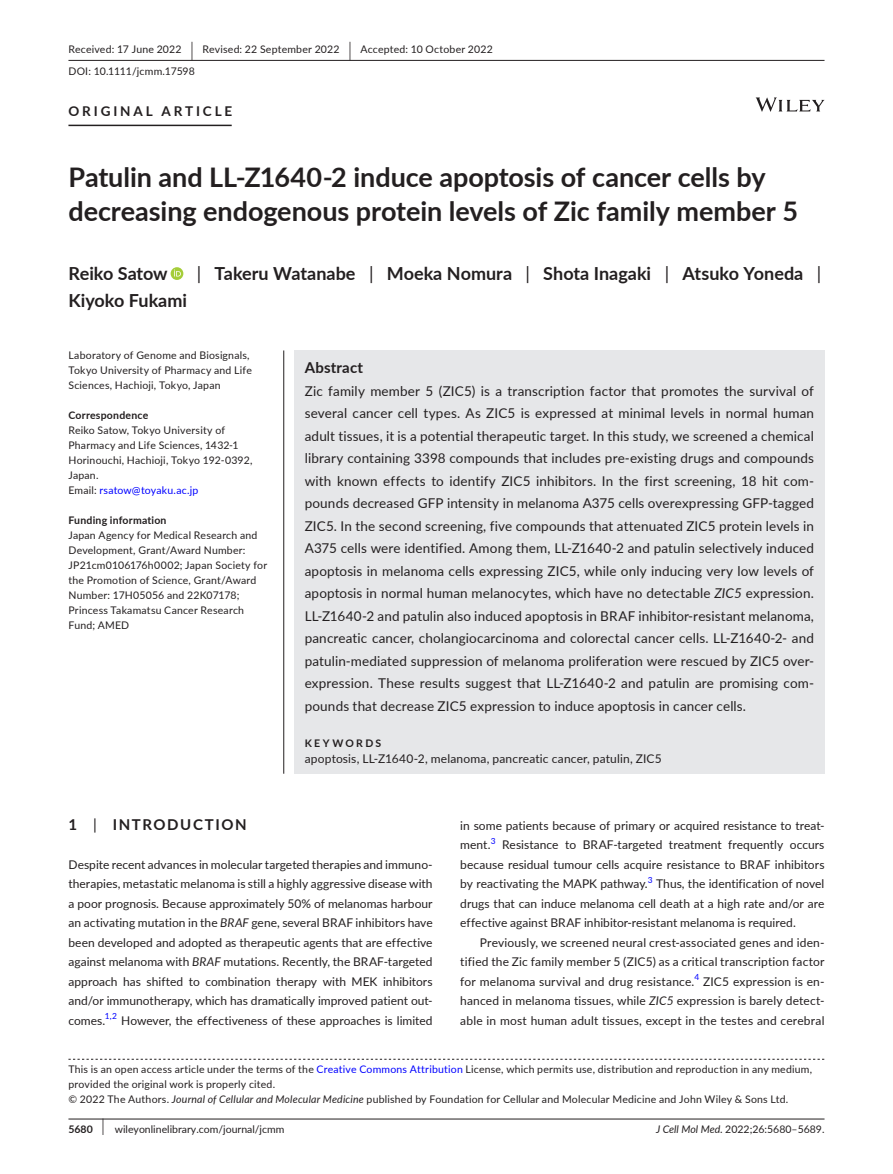
<style>
.page{position:relative;width:893px;height:1174px;background:#fff}
.page>*{position:absolute;margin:0;border:0;box-sizing:border-box;transform-origin:0 0}
.t1{font:700 27px/34.5px "Lato";letter-spacing:-.005em;color:#231f20}
.t2{font:700 18px "Lato";color:#231f20}
.t3{font:700 15px "Lato";letter-spacing:.1em;color:#231f20}
.t4{font:700 15px "Lato";letter-spacing:.015em;color:#231f20}
.t5{font:13.5px/22.5px "Lato";letter-spacing:.01em;color:#231f20;text-align:justify}
.t6{font:700 13.5px "Lato";letter-spacing:.215em;color:#231f20}
.t7{font:12px/19.5px "Lato";letter-spacing:.005em;color:#231f20;text-align:justify}
.t8{font:10.5px/15px "Lato";letter-spacing:.02em;color:#231f20}
.t9{font:10.5px "Lato";color:#231f20}
.t10{font:700 10.5px "Lato";letter-spacing:.02em;color:#231f20}
.t11{font:700 10.5px "Lato";letter-spacing:.22em;color:#231f20}
.t12{font:8.4px "Lato";color:#00f}
.s1{font-size:19.65px}
.s2{font-weight:400}
.s3{color:#00f}
.s4{font-style:italic}
.s5{font-weight:700}
.s6{font-size:17.4px}
</style>
<div class="page">
<hr style="left:68px;top:1118px;width:756px;height:1px;background:#231f20">
<svg style="left:756px;top:97px;width:68px;height:15px"></svg>
<hr style="left:68px;top:60px;width:756px;height:1px;background:#231f20">
<hr style="left:68px;top:125px;width:164px;height:1px;background:#231f20">
<svg style="left:171px;top:267px;width:12px;height:13px"></svg>
<svg style="left:174px;top:269px;width:7px;height:7px"></svg>
<svg style="left:68px;top:1058px;width:756px;height:1px"></svg>
<div style="left:294px;top:350px;width:530px;height:423px;background:#e6e7e9"></div>
<hr style="left:283px;top:350px;width:1px;height:423px;background:#231f20">
<p class="t8" style="left:68px;top:38px;width:426px;line-height:21.8px">Received: 17 June 2022 <span class="s1">|</span> Revised: 22 September 2022 <span class="s1">|</span> Accepted: 10 October 2022<br>DOI: 10.1111/jcmm.17598</p>
<p class="t6" style="left:68px;top:101px;width:165px">ORIGINAL ARTICLE</p>
<h1 class="t1" style="left:68px;top:159px;width:731px">Patulin and LL-Z1640-2 induce apoptosis of cancer cells by decreasing endogenous protein levels of Zic family member 5</h1>
<h2 class="t2" style="left:68px;top:260px;width:101px">Reiko Satow</h2>
<h2 class="t2" style="left:197px;top:260px;width:626px"><span class="s2">|</span> Takeru Watanabe <span class="s2">|</span> Moeka Nomura <span class="s2">|</span> Shota Inagaki <span class="s2">|</span> Atsuko Yoneda <span class="s2">|</span></h2>
<h2 class="t2" style="left:68px;top:287px;width:120px">Kiyoko Fukami</h2>
<p class="t8" style="left:68px;top:347px;width:185px">Laboratory of Genome and Biosignals,<br>Tokyo University of Pharmacy and Life<br>Sciences, Hachioji, Tokyo, Japan</p>
<p class="t10" style="left:68px;top:407px;width:81px">Correspondence</p>
<p class="t8" style="left:68px;top:422px;width:186px">Reiko Satow, Tokyo University of<br>Pharmacy and Life Sciences, 1432-1<br>Horinouchi, Hachioji, Tokyo 192-0392,<br>Japan.<br>Email: <span class="s3">rsatow@toyaku.ac.jp</span></p>
<p class="t10" style="left:68px;top:512px;width:100px">Funding information</p>
<p class="t8" style="left:68px;top:527px;width:200px">Japan Agency for Medical Research and Development, Grant/Award Number:<br>JP21cm0106176h0002; Japan Society for the Promotion of Science, Grant/Award Number: 17H05056 and 22K07178; Princess Takamatsu Cancer Research Fund; AMED</p>
<p class="t4" style="left:305px;top:356px;width:60px">Abstract</p>
<p class="t5" style="left:305px;top:379px;width:511px">Zic family member 5 (ZIC5) is a transcription factor that promotes the survival of several cancer cell types. As ZIC5 is expressed at minimal levels in normal human adult tissues, it is a potential therapeutic target. In this study, we screened a chemical library containing 3398 compounds that includes pre-existing drugs and compounds with known effects to identify ZIC5 inhibitors. In the first screening, 18 hit com&shy;pounds decreased GFP intensity in melanoma A375 cells overexpressing GFP-tagged ZIC5. In the second screening, five compounds that attenuated ZIC5 protein levels in A375 cells were identified. Among them, LL-Z1640-2 and patulin selectively induced apoptosis in melanoma cells expressing ZIC5, while only inducing very low levels of apoptosis in normal human melanocytes, which have no detectable <span class="s4">ZIC5</span> expression.<br>LL-Z1640-2 and patulin also induced apoptosis in BRAF inhibitor-resistant melanoma, pancreatic cancer, cholangiocarcinoma and colorectal cancer cells. LL-Z1640-2- and patulin-mediated suppression of melanoma proliferation were rescued by ZIC5 over&shy;expression. These results suggest that LL-Z1640-2 and patulin are promising com&shy;pounds that decrease ZIC5 expression to induce apoptosis in cancer cells.</p>
<p class="t11" style="left:305px;top:735px;width:78px">KEYWORDS</p>
<p class="t7" style="left:305px;top:748px;width:359px">apoptosis, LL-Z1640-2, melanoma, pancreatic cancer, patulin, ZIC5</p>
<p class="t3" style="left:68px;top:813px;width:180px">1 <span class="s2">|</span> INTRODUCTION</p>
<p class="t7" style="left:68px;top:854px;width:366px">Despite recent advances in molecular targeted therapies and immuno&shy;therapies, metastatic melanoma is still a highly aggressive disease with a poor prognosis. Because approximately 50% of melanomas harbour an activating mutation in the <span class="s4">BRAF</span> gene, several BRAF inhibitors have been developed and adopted as therapeutic agents that are effective against melanoma with <span class="s4">BRAF</span> mutations. Recently, the BRAF-targeted approach has shifted to combination therapy with MEK inhibitors and/or immunotherapy, which has dramatically improved patient out&shy;comes.<sup>1,2</sup> However, the effectiveness of these approaches is limited</p>
<p class="t7" style="left:460px;top:815px;width:366px">in some patients because of primary or acquired resistance to treat&shy;ment.</p>
<p class="t12" style="left:491px;top:835px;width:6px">3</p>
<p class="t7" style="left:460px;top:834px;width:366px;text-indent:42px">Resistance to BRAF-targeted treatment frequently occurs because residual tumour cells acquire resistance to BRAF inhibitors by reactivating the MAPK pathway.</p>
<p class="t12" style="left:648px;top:874px;width:6px">3</p>
<p class="t7" style="left:460px;top:873px;width:366px;text-indent:196px">Thus, the identification of novel drugs that can induce melanoma cell death at a high rate and/or are effective against BRAF inhibitor-resistant melanoma is required.</p>
<p class="t7" style="left:460px;top:932px;width:366px;text-indent:20px">Previously, we screened neural crest-associated genes and iden&shy;tified the Zic family member 5 (ZIC5) as a critical transcription factor for melanoma survival and drug resistance.<sup>4</sup> ZIC5 expression is en&shy;hanced in melanoma tissues, while <span class="s4">ZIC5</span> expression is barely detect&shy;able in most human adult tissues, except in the testes and cerebral</p>
<p class="t8" style="left:68px;top:1061px;width:745px">This is an open access article under the terms of the <span class="s3">Creative Commons Attribution</span> License, which permits use, distribution and reproduction in any medium, provided the original work is properly cited.<br>© 2022 The Authors. <span class="s4">Journal of Cellular and Molecular Medicine</span> published by Foundation for Cellular and Molecular Medicine and John Wiley &amp; Sons Ltd.</p>
<p class="t9" style="left:68px;top:1121px;width:217px"><span class="s5">5680</span> <span class="s6">|</span> wileyonlinelibrary.com/journal/jcmm</p>
<p class="t9" style="left:656px;top:1121px;width:170px"><span class="s4">J Cell Mol Med.</span> 2022;26:5680–5689.</p>
</div>
